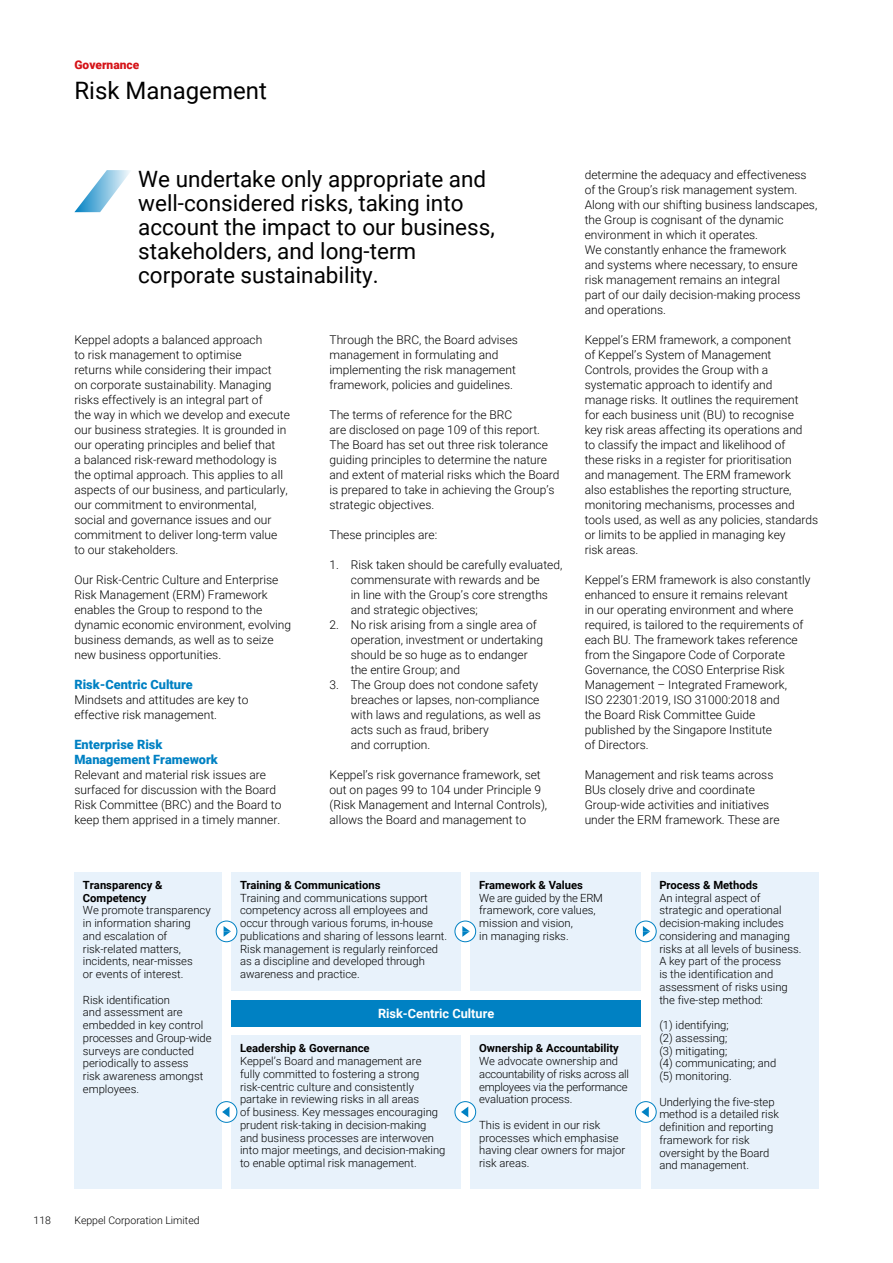
<style>
.page{position:relative;width:893px;height:1263px;background:#fff}
.page>*{position:absolute;margin:0;border:0;box-sizing:border-box;transform-origin:0 0}
.t1{font:24px "Roboto";color:#000}
.t2{font:22.5px/24px "Roboto";color:#000}
.t3{font:900 12.75px/15px "Roboto";color:#0081c3}
.t4{font:700 12.75px "Roboto";color:#fff}
.t5{font:300 12px/15px "Roboto";color:#000}
.t6{font:900 12px "Roboto";color:#d51317}
.t7{font:300 11.25px/12.8px "Roboto";color:#000}
.t8{font:700 11.25px/12.8px "Roboto";color:#000}
.t9{font:300 11.25px/12.8px "Roboto";letter-spacing:-.02em;color:#000}
.t10{font:300 10.5px "Roboto";color:#000}
</style>
<div class="page">
<div style="left:651px;top:872px;width:168px;height:316px;background:#e8f2fb"></div>
<div style="left:74px;top:872px;width:148px;height:316px;background:#e8f2fb"></div>
<div style="left:232px;top:872px;width:229px;height:119px;background:#e8f2fb"></div>
<div style="left:471px;top:872px;width:170px;height:119px;background:#e8f2fb"></div>
<svg style="left:635px;top:921px;width:21px;height:21px"></svg>
<div style="left:635px;top:921px;width:22px;height:21px;border:1px solid #0081c3;border-radius:50%"></div>
<svg style="left:643px;top:926px;width:7px;height:11px"></svg>
<div style="left:455px;top:921px;width:21px;height:21px;background:#fff;border-radius:50%"></div>
<div style="left:455px;top:921px;width:21px;height:21px;border:1px solid #0081c3;border-radius:50%"></div>
<svg style="left:462px;top:926px;width:8px;height:11px"></svg>
<div style="left:216px;top:921px;width:21px;height:21px;background:#fff;border-radius:50%"></div>
<div style="left:216px;top:921px;width:21px;height:21px;border:1px solid #0081c3;border-radius:50%"></div>
<svg style="left:224px;top:926px;width:7px;height:11px"></svg>
<div style="left:232px;top:1035px;width:229px;height:153px;background:#e8f2fb"></div>
<div style="left:231px;top:1000px;width:410px;height:26px;background:#0081c3"></div>
<div style="left:471px;top:1035px;width:170px;height:153px;background:#e8f2fb"></div>
<svg style="left:455px;top:1101px;width:21px;height:21px"></svg>
<div style="left:455px;top:1101px;width:21px;height:22px;border:1px solid #0081c3;border-radius:50%"></div>
<svg style="left:461px;top:1106px;width:7px;height:11px"></svg>
<div style="left:635px;top:1101px;width:21px;height:21px;background:#fff;border-radius:50%"></div>
<div style="left:635px;top:1101px;width:22px;height:22px;border:1px solid #0081c3;border-radius:50%"></div>
<svg style="left:641px;top:1106px;width:8px;height:11px"></svg>
<svg style="left:216px;top:1101px;width:21px;height:21px"></svg>
<div style="left:216px;top:1101px;width:21px;height:22px;border:1px solid #0081c3;border-radius:50%"></div>
<svg style="left:222px;top:1106px;width:7px;height:11px"></svg>
<svg style="left:74px;top:170px;width:56px;height:42px"></svg>
<p class="t6" style="left:74px;top:56px;width:66px">Governance</p>
<h1 class="t1" style="left:74px;top:74px;width:194px">Risk Management</h1>
<h2 class="t2" style="left:138px;top:166px;width:358px">We undertake only appropriate and well-considered risks, taking into account the impact to our business, stakeholders, and long-term corporate sustainability.</h2>
<p class="t5" style="left:74px;top:332px;width:217px">Keppel adopts a balanced approach<br>to risk management to optimise<br>returns while considering their impact<br>on corporate sustainability. Managing risks effectively is an integral part of<br>the way in which we develop and execute our business strategies. It is grounded in our operating principles and belief that<br>a balanced risk-reward methodology is the optimal approach. This applies to all aspects of our business, and particularly, our commitment to environmental, social and governance issues and our commitment to deliver long-term value to our stakeholders.</p>
<p class="t5" style="left:74px;top:572px;width:218px">Our Risk-Centric Culture and Enterprise Risk Management (ERM) Framework enables the Group to respond to the dynamic economic environment, evolving business demands, as well as to seize new business opportunities.</p>
<p class="t3" style="left:74px;top:677px;width:120px">Risk-Centric Culture</p>
<p class="t5" style="left:74px;top:692px;width:176px">Mindsets and attitudes are key to effective risk management.</p>
<p class="t3" style="left:74px;top:737px;width:145px">Enterprise Risk<br>Management Framework</p>
<p class="t5" style="left:74px;top:767px;width:208px">Relevant and material risk issues are surfaced for discussion with the Board Risk Committee (BRC) and the Board to keep them apprised in a timely manner.</p>
<p class="t5" style="left:330px;top:332px;width:190px">Through the BRC, the Board advises management in formulating and implementing the risk management framework, policies and guidelines.</p>
<p class="t5" style="left:330px;top:407px;width:231px">The terms of reference for the BRC<br>are disclosed on page 109 of this report.<br>The Board has set out three risk tolerance guiding principles to determine the nature and extent of material risks which the Board is prepared to take in achieving the Group’s strategic objectives.</p>
<p class="t5" style="left:330px;top:527px;width:109px">These principles are:</p>
<p class="t5" style="left:351px;top:557px;width:213px;text-indent:-21px">1. Risk taken should be carefully evaluated, commensurate with rewards and be<br>in line with the Group’s core strengths and strategic objectives;</p>
<p class="t5" style="left:351px;top:617px;width:194px;text-indent:-21px">2. No risk arising from a single area of operation, investment or undertaking should be so huge as to endanger the entire Group; and</p>
<p class="t5" style="left:351px;top:677px;width:192px;text-indent:-21px">3. The Group does not condone safety breaches or lapses, non-compliance with laws and regulations, as well as acts such as fraud, bribery<br>and corruption.</p>
<p class="t5" style="left:330px;top:767px;width:219px">Keppel’s risk governance framework, set out on pages 99 to 104 under Principle 9 (Risk Management and Internal Controls), allows the Board and management to</p>
<p class="t5" style="left:585px;top:167px;width:234px">determine the adequacy and effectiveness of the Group’s risk management system.<br>Along with our shifting business landscapes, the Group is cognisant of the dynamic environment in which it operates.<br>We constantly enhance the framework<br>and systems where necessary, to ensure risk management remains an integral<br>part of our daily decision-making process and operations.</p>
<p class="t5" style="left:585px;top:332px;width:235px">Keppel’s ERM framework, a component<br>of Keppel’s System of Management Controls, provides the Group with a systematic approach to identify and<br>manage risks. It outlines the requirement<br>for each business unit (BU) to recognise<br>key risk areas affecting its operations and<br>to classify the impact and likelihood of<br>these risks in a register for prioritisation<br>and management. The ERM framework<br>also establishes the reporting structure, monitoring mechanisms, processes and tools used, as well as any policies, standards or limits to be applied in managing key<br>risk areas.</p>
<p class="t5" style="left:585px;top:572px;width:227px">Keppel’s ERM framework is also constantly enhanced to ensure it remains relevant<br>in our operating environment and where required, is tailored to the requirements of each BU. The framework takes reference from the Singapore Code of Corporate Governance, the COSO Enterprise Risk Management – Integrated Framework,<br>ISO 22301:2019, ISO 31000:2018 and<br>the Board Risk Committee Guide<br>published by the Singapore Institute<br>of Directors.</p>
<p class="t5" style="left:585px;top:767px;width:196px">Management and risk teams across BUs closely drive and coordinate Group-wide activities and initiatives under the ERM framework. These are</p>
<p class="t8" style="left:83px;top:878px;width:81px">Transparency &amp;<br>Competency</p>
<p class="t7" style="left:83px;top:903px;width:129px">We promote transparency in information sharing and escalation of risk-related matters, incidents, near-misses<br>or events of interest.</p>
<p class="t7" style="left:83px;top:993px;width:130px">Risk identification<br>and assessment are embedded in key control processes and Group-wide surveys are conducted periodically to assess<br>risk awareness amongst employees.</p>
<p class="t10" style="left:34px;top:1213px;width:19px">118</p>
<p class="t10" style="left:74px;top:1213px;width:127px">Keppel Corporation Limited</p>
<p class="t8" style="left:240px;top:878px;width:142px">Training &amp; Communications</p>
<p class="t7" style="left:240px;top:891px;width:209px">Training and communications support competency across all employees and occur through various forums, in-house publications and sharing of lessons learnt.<br>Risk management is regularly reinforced as a discipline and developed through awareness and practice.</p>
<p class="t8" style="left:479px;top:878px;width:105px">Framework &amp; Values</p>
<p class="t7" style="left:479px;top:891px;width:125px">We are guided by the ERM framework, core values, mission and vision,<br>in managing risks.</p>
<p class="t4" style="left:378px;top:1005px;width:118px">Risk-Centric Culture</p>
<p class="t8" style="left:479px;top:1041px;width:141px">Ownership &amp; Accountability</p>
<p class="t9" style="left:479px;top:1054px;width:151px">We advocate ownership and accountability of risks across all employees via the performance evaluation process.</p>
<p class="t7" style="left:479px;top:1118px;width:148px">This is evident in our risk processes which emphasise having clear owners for major risk areas.</p>
<p class="t8" style="left:240px;top:1041px;width:131px">Leadership &amp; Governance</p>
<p class="t7" style="left:240px;top:1054px;width:207px">Keppel’s Board and management are<br>fully committed to fostering a strong risk-centric culture and consistently partake in reviewing risks in all areas<br>of business. Key messages encouraging prudent risk-taking in decision-making and business processes are interwoven into major meetings, and decision-making to enable optimal risk management.</p>
<p class="t8" style="left:659px;top:878px;width:100px">Process &amp; Methods</p>
<p class="t7" style="left:659px;top:891px;width:144px">An integral aspect of strategic and operational decision-making includes considering and managing risks at all levels of business.<br>A key part of the process<br>is the identification and assessment of risks using the five-step method:</p>
<p class="t7" style="left:659px;top:1018px;width:118px">(1) identifying;<br>(2) assessing;<br>(3) mitigating;<br>(4) communicating; and (5) monitoring.</p>
<p class="t7" style="left:659px;top:1095px;width:121px">Underlying the five-step method is a detailed risk definition and reporting framework for risk oversight by the Board and management.</p>
</div>
